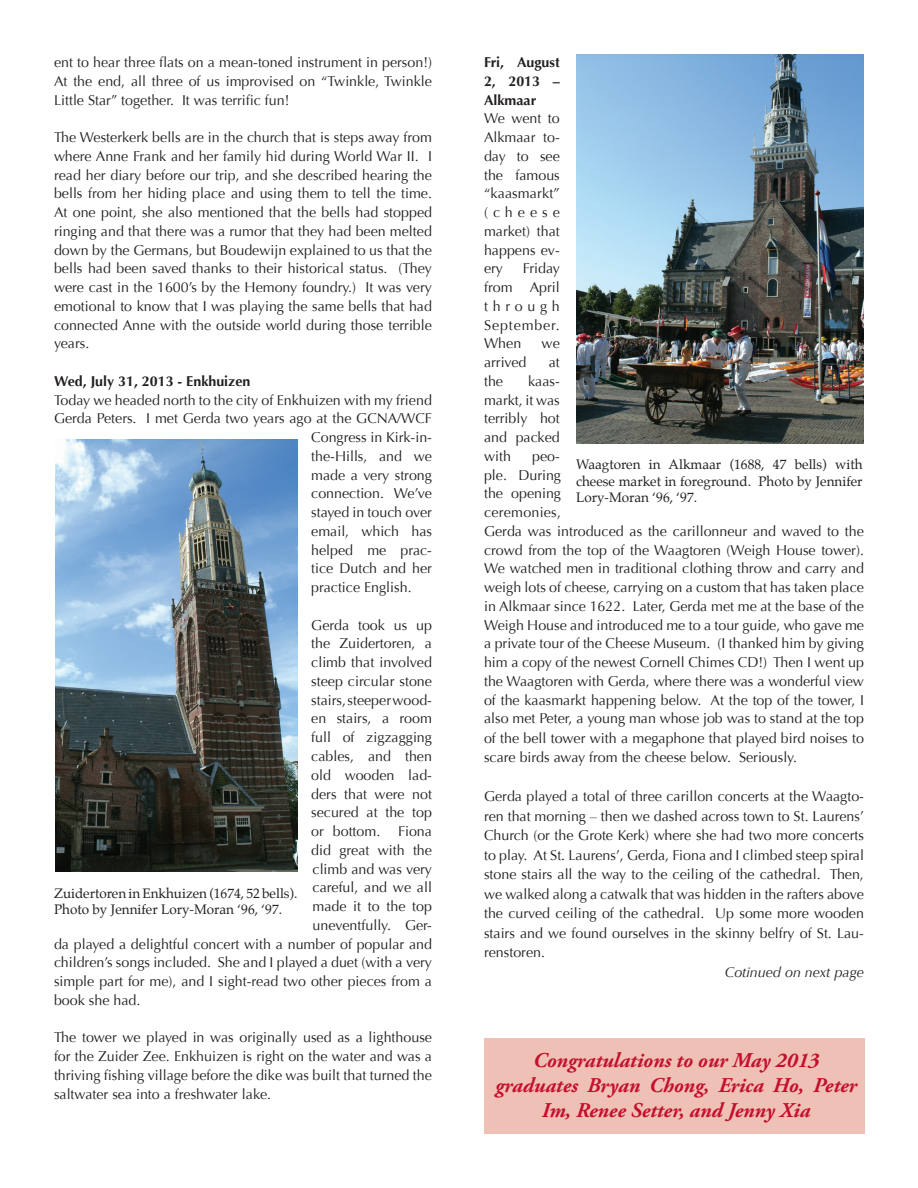
<style>
.page{position:relative;width:918px;height:1188px;background:#fff}
.page>*{position:absolute;margin:0;border:0;box-sizing:border-box;transform-origin:0 0}
.t1{font:italic 700 21px/25.2px "Adobe Garamond Pro";color:#c3102f;text-align:center}
.t2{font:14.25px/18.8px "Optima";color:#231f20;text-align:justify}
.t3{font:700 14.25px/18.8px "Optima";color:#231f20;text-align:justify}
.t4{font:italic 14.25px "Optima";color:#231f20}
.t5{font:13.5px/16.2px "Palatino";color:#231f20}
</style>
<div class="page">
<div style="left:484px;top:1038px;width:380px;height:96px;background:#efc0b5"></div>
<img style="left:56px;top:439px;width:242px;height:433px">
<img style="left:576px;top:54px;width:288px;height:389px">
<p class="t2" style="left:54px;top:53px;width:380px">ent to hear three flats on a mean-toned instrument in person!)<br>At the end, all three of us improvised on “Twinkle, Twinkle Little Star” together. It was terrific fun!</p>
<p class="t2" style="left:54px;top:128px;width:380px">The Westerkerk bells are in the church that is steps away from where Anne Frank and her family hid during World War II. I read her diary before our trip, and she described hearing the bells from her hiding place and using them to tell the time.<br>At one point, she also mentioned that the bells had stopped ringing and that there was a rumor that they had been melted down by the Germans, but Boudewijn explained to us that the bells had been saved thanks to their historical status. (They were cast in the 1600’s by the Hemony foundry.) It was very emotional to know that I was playing the same bells that had connected Anne with the outside world during those terrible years.</p>
<p class="t3" style="left:54px;top:372px;width:198px">Wed, July 31, 2013 - Enkhuizen</p>
<p class="t2" style="left:54px;top:391px;width:379px">Today we headed north to the city of Enkhuizen with my friend</p>
<p class="t2" style="left:54px;top:409px;width:380px">Gerda Peters. I met Gerda two years ago at the GCNA/WCF</p>
<p class="t2" style="left:311px;top:428px;width:122px">Congress in Kirk-in-</p>
<p class="t2" style="left:311px;top:447px;width:122px">the-Hills, and we</p>
<p class="t2" style="left:311px;top:466px;width:122px">made a very strong</p>
<p class="t2" style="left:311px;top:484px;width:122px">connection. We’ve</p>
<p class="t2" style="left:311px;top:503px;width:122px">stayed in touch over</p>
<p class="t2" style="left:311px;top:522px;width:122px">email, which has</p>
<p class="t2" style="left:311px;top:541px;width:122px">helped me prac-</p>
<p class="t2" style="left:311px;top:559px;width:122px">tice Dutch and her</p>
<p class="t2" style="left:311px;top:578px;width:102px">practice English.</p>
<p class="t2" style="left:311px;top:616px;width:122px">Gerda took us up the Zuidertoren, a climb that involved steep circular stone stairs, steeper wood&shy;en stairs, a room full of zigzagging cables, and then old wooden lad&shy;ders that were not secured at the top or bottom.</p>
<p class="t2" style="left:398px;top:822px;width:35px">Fiona</p>
<p class="t2" style="left:311px;top:841px;width:122px">did great with the</p>
<p class="t2" style="left:313px;top:860px;width:121px">climb and was very</p>
<p class="t2" style="left:313px;top:878px;width:121px">careful, and we all</p>
<p class="t2" style="left:313px;top:897px;width:121px">made it to the top</p>
<p class="t2" style="left:313px;top:916px;width:121px">uneventfully. Ger-</p>
<p class="t2" style="left:54px;top:935px;width:379px">da played a delightful concert with a number of popular and</p>
<p class="t2" style="left:54px;top:953px;width:379px">children’s songs included. She and I played a duet (with a very</p>
<p class="t2" style="left:54px;top:972px;width:379px">simple part for me), and I sight-read two other pieces from a</p>
<p class="t2" style="left:54px;top:991px;width:88px">book she had.</p>
<p class="t2" style="left:54px;top:1028px;width:380px">The tower we played in was originally used as a lighthouse for the Zuider Zee. Enkhuizen is right on the water and was a thriving fishing village before the dike was built that turned the saltwater sea into a freshwater lake.</p>
<p class="t5" style="left:54px;top:885px;width:245px">Zuidertoren in Enkhuizen (1674, 52 bells).<br>Photo by Jennifer Lory-Moran ‘96, ‘97.</p>
<p class="t3" style="left:484px;top:53px;width:77px">Fri, August 2, 2013 – Alkmaar</p>
<p class="t2" style="left:484px;top:109px;width:77px">We went to Alkmaar to&shy;day to see the famous “kaasmarkt” (cheese market) that happens ev&shy;ery</p>
<p class="t2" style="left:484px;top:259px;width:77px;text-indent:39px">Friday from April through September.<br>When</p>
<p class="t2" style="left:542px;top:334px;width:20px">we</p>
<p class="t2" style="left:484px;top:353px;width:44px">arrived</p>
<p class="t2" style="left:549px;top:353px;width:13px">at</p>
<p class="t2" style="left:484px;top:372px;width:21px">the</p>
<p class="t2" style="left:484px;top:372px;width:77px;text-indent:44px">kaas&shy;markt, it was terribly hot and packed with</p>
<p class="t2" style="left:484px;top:447px;width:381px;text-align:left;text-indent:48px">peo-<br>ple. During<br>the opening<br>ceremonies,<br>Gerda was introduced as the carillonneur and waved to the crowd from the top of the Waagtoren (Weigh House tower).<br>We watched men in traditional clothing throw and carry and weigh lots of cheese, carrying on a custom that has taken place in Alkmaar since 1622. Later, Gerda met me at the base of the Weigh House and introduced me to a tour guide, who gave me a private tour of the Cheese Museum. (I thanked him by giving him a copy of the newest Cornell Chimes CD!) Then I went up the Waagtoren with Gerda, where there was a wonderful view of the kaasmarkt happening below. At the top of the tower, I also met Peter, a young man whose job was to stand at the top of the bell tower with a megaphone that played bird noises to scare birds away from the cheese below. Seriously.</p>
<p class="t2" style="left:484px;top:787px;width:381px;line-height:19.5px">Gerda played a total of three carillon concerts at the Waagto&shy;ren that morning – then we dashed across town to St. Laurens’ Church (or the Grote Kerk) where she had two more concerts to play. At St. Laurens’, Gerda, Fiona and I climbed steep spiral stone stairs all the way to the ceiling of the cathedral. Then, we walked along a catwalk that was hidden in the rafters above the curved ceiling of the cathedral. Up some more wooden stairs and we found ourselves in the skinny belfry of St. Lau&shy;renstoren.</p>
<p class="t4" style="left:725px;top:964px;width:141px">Cotinued on next page</p>
<p class="t5" style="left:576px;top:457px;width:288px;text-align:justify">Waagtoren in Alkmaar (1688, 47 bells) with cheese market in foreground. Photo by Jennifer Lory-Moran ‘96, ‘97.</p>
<h1 class="t1" style="left:495px;top:1048px;width:363px">Congratulations to our May 2013 graduates Bryan Chong, Erica Ho, Peter<br>Im, Renee Setter, and Jenny Xia</h1>
</div>
